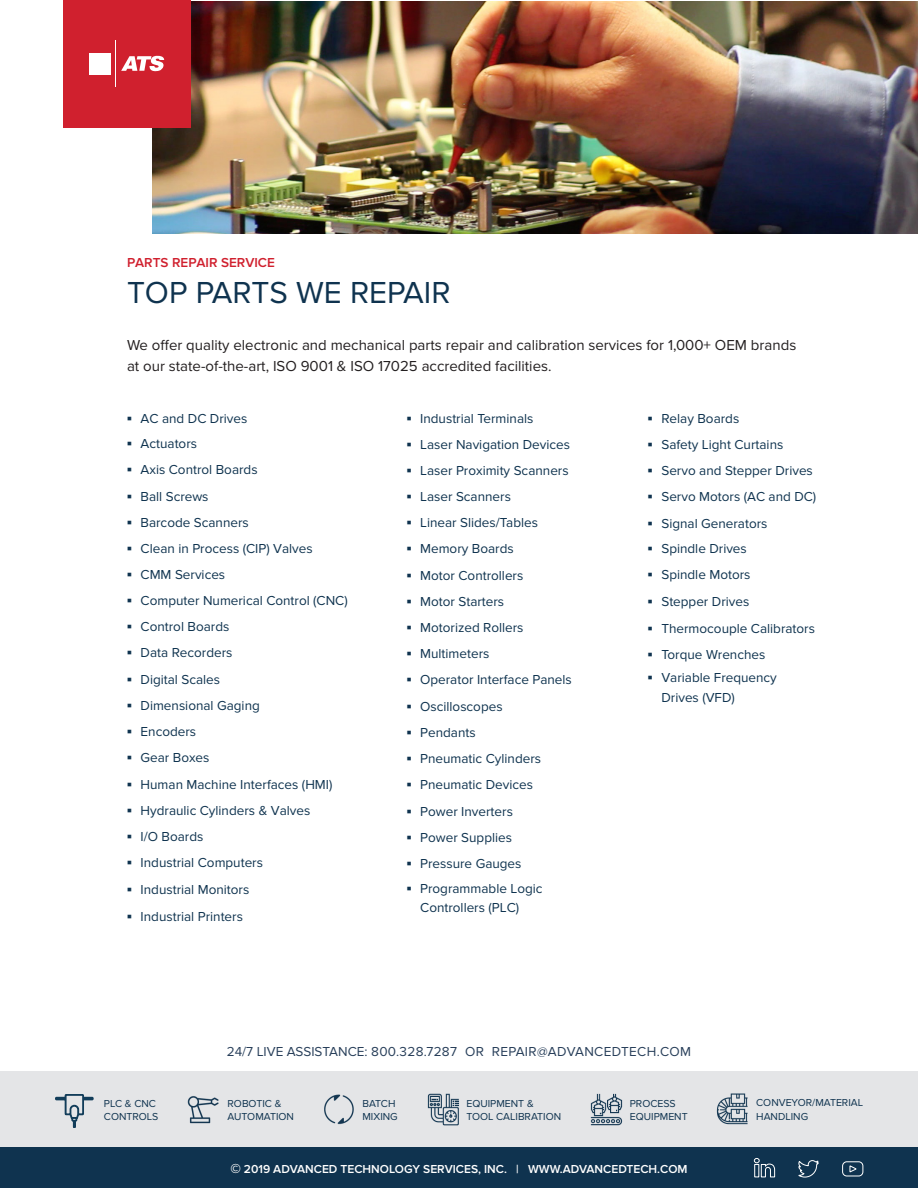
<style>
.page{position:relative;width:918px;height:1188px;background:#fff}
.page>*{position:absolute;margin:0;border:0;box-sizing:border-box;transform-origin:0 0}
.t1{font:31.5px "Proxima Nova";color:#0f334f}
.t2{font:15px/21px "Proxima Nova";color:#231f20}
.t3{font:13.5px/19.5px "Proxima Nova";color:#0f334f}
.t4{font:13.5px "Proxima Nova";letter-spacing:.025em;color:#283f5a}
.t5{font:600 13.5px "Proxima Nova";color:#d0202e}
.t6{font:600 12px "Proxima Nova";color:#fff}
.t7{font:10.5px "Proxima Nova";color:#0f334f}
.s1{font-family:"Arial";font-weight:700}
.s2{font-weight:900;font-size:13.5px}
</style>
<div class="page">
<img style="left:153px;top:1px;width:765px;height:233px">
<div style="left:0;top:1071px;width:918px;height:77px;background:#e4e5e7"></div>
<img style="left:187px;top:1096px;width:32px;height:28px">
<img style="left:427px;top:1093px;width:32px;height:33px">
<img style="left:716px;top:1093px;width:32px;height:32px">
<img style="left:590px;top:1093px;width:33px;height:33px">
<img style="left:324px;top:1094px;width:30px;height:31px">
<div style="left:64px;top:0;width:127px;height:127px;background:#d0202e"></div>
<svg style="left:121px;top:56px;width:43px;height:16px"></svg>
<div style="left:90px;top:53px;width:21px;height:21px;background:#fff"></div>
<hr style="left:115px;top:40px;width:1px;height:47px;background:#fff">
<div style="left:0;top:1148px;width:918px;height:40px;background:#0f334f"></div>
<svg style="left:754px;top:1158px;width:21px;height:20px"></svg>
<svg style="left:842px;top:1161px;width:22px;height:16px"></svg>
<svg style="left:798px;top:1160px;width:21px;height:18px"></svg>
<svg style="left:55px;top:1094px;width:38px;height:34px"></svg>
<p class="t5" style="left:127px;top:255px;width:149px">PARTS REPAIR SERVICE</p>
<p class="t1" style="left:127px;top:274px;width:325px">TOP PARTS WE REPAIR</p>
<p class="t2" style="left:127px;top:335px;width:671px">We offer quality electronic and mechanical parts repair and calibration services for 1,000+ OEM brands at our state-of-the-art, ISO 9001 &amp; ISO 17025 accredited facilities.</p>
<p class="t3" style="left:127px;top:409px;width:122px"><span class="s1">▪</span> AC and DC Drives</p>
<p class="t3" style="left:127px;top:434px;width:72px"><span class="s1">▪</span> Actuators</p>
<p class="t3" style="left:127px;top:460px;width:132px"><span class="s1">▪</span> Axis Control Boards</p>
<p class="t3" style="left:127px;top:487px;width:83px"><span class="s1">▪</span> Ball Screws</p>
<p class="t3" style="left:127px;top:513px;width:123px"><span class="s1">▪</span> Barcode Scanners</p>
<p class="t3" style="left:127px;top:539px;width:187px"><span class="s1">▪</span> Clean in Process (CIP) Valves</p>
<p class="t3" style="left:127px;top:565px;width:100px"><span class="s1">▪</span> CMM Services</p>
<p class="t3" style="left:127px;top:591px;width:222px"><span class="s1">▪</span> Computer Numerical Control (CNC)</p>
<p class="t3" style="left:127px;top:617px;width:104px"><span class="s1">▪</span> Control Boards</p>
<p class="t3" style="left:127px;top:643px;width:107px"><span class="s1">▪</span> Data Recorders</p>
<p class="t3" style="left:127px;top:669px;width:95px"><span class="s1">▪</span> Digital Scales</p>
<p class="t3" style="left:127px;top:696px;width:134px"><span class="s1">▪</span> Dimensional Gaging</p>
<p class="t3" style="left:127px;top:722px;width:71px"><span class="s1">▪</span> Encoders</p>
<p class="t3" style="left:127px;top:748px;width:84px"><span class="s1">▪</span> Gear Boxes</p>
<p class="t3" style="left:127px;top:775px;width:207px"><span class="s1">▪</span> Human Machine Interfaces (HMI)</p>
<p class="t3" style="left:127px;top:801px;width:185px"><span class="s1">▪</span> Hydraulic Cylinders &amp; Valves</p>
<p class="t3" style="left:127px;top:827px;width:78px"><span class="s1">▪</span> I/O Boards</p>
<p class="t3" style="left:127px;top:853px;width:137px"><span class="s1">▪</span> Industrial Computers</p>
<p class="t3" style="left:127px;top:879px;width:124px"><span class="s1">▪</span> Industrial Monitors</p>
<p class="t3" style="left:127px;top:906px;width:117px"><span class="s1">▪</span> Industrial Printers</p>
<p class="t3" style="left:407px;top:409px;width:128px"><span class="s1">▪</span> Industrial Terminals</p>
<p class="t3" style="left:407px;top:434px;width:165px"><span class="s1">▪</span> Laser Navigation Devices</p>
<p class="t3" style="left:407px;top:460px;width:163px"><span class="s1">▪</span> Laser Proximity Scanners</p>
<p class="t3" style="left:407px;top:487px;width:106px"><span class="s1">▪</span> Laser Scanners</p>
<p class="t3" style="left:407px;top:513px;width:133px"><span class="s1">▪</span> Linear Slides/Tables</p>
<p class="t3" style="left:407px;top:539px;width:109px"><span class="s1">▪</span> Memory Boards</p>
<p class="t3" style="left:407px;top:566px;width:118px"><span class="s1">▪</span> Motor Controllers</p>
<p class="t3" style="left:407px;top:592px;width:99px"><span class="s1">▪</span> Motor Starters</p>
<p class="t3" style="left:407px;top:618px;width:118px"><span class="s1">▪</span> Motorized Rollers</p>
<p class="t3" style="left:407px;top:644px;width:84px"><span class="s1">▪</span> Multimeters</p>
<p class="t3" style="left:407px;top:670px;width:167px"><span class="s1">▪</span> Operator Interface Panels</p>
<p class="t3" style="left:407px;top:697px;width:97px"><span class="s1">▪</span> Oscilloscopes</p>
<p class="t3" style="left:407px;top:723px;width:71px"><span class="s1">▪</span> Pendants</p>
<p class="t3" style="left:407px;top:749px;width:136px"><span class="s1">▪</span> Pneumatic Cylinders</p>
<p class="t3" style="left:407px;top:775px;width:128px"><span class="s1">▪</span> Pneumatic Devices</p>
<p class="t3" style="left:407px;top:802px;width:108px"><span class="s1">▪</span> Power Inverters</p>
<p class="t3" style="left:407px;top:828px;width:107px"><span class="s1">▪</span> Power Supplies</p>
<p class="t3" style="left:407px;top:854px;width:116px"><span class="s1">▪</span> Pressure Gauges</p>
<p class="t3" style="left:420px;top:879px;width:124px;text-indent:-14px"><span class="s1">▪</span> Programmable Logic<br>Controllers (PLC)</p>
<p class="t3" style="left:648px;top:408px;width:93px"><span class="s1">▪</span> Relay Boards</p>
<p class="t3" style="left:648px;top:435px;width:137px"><span class="s1">▪</span> Safety Light Curtains</p>
<p class="t3" style="left:648px;top:461px;width:166px"><span class="s1">▪</span> Servo and Stepper Drives</p>
<p class="t3" style="left:648px;top:487px;width:170px"><span class="s1">▪</span> Servo Motors (AC and DC)</p>
<p class="t3" style="left:648px;top:513px;width:121px"><span class="s1">▪</span> Signal Generators</p>
<p class="t3" style="left:648px;top:539px;width:100px"><span class="s1">▪</span> Spindle Drives</p>
<p class="t3" style="left:648px;top:565px;width:104px"><span class="s1">▪</span> Spindle Motors</p>
<p class="t3" style="left:648px;top:592px;width:103px"><span class="s1">▪</span> Stepper Drives</p>
<p class="t3" style="left:648px;top:618px;width:169px"><span class="s1">▪</span> Thermocouple Calibrators</p>
<p class="t3" style="left:648px;top:645px;width:119px"><span class="s1">▪</span> Torque Wrenches</p>
<p class="t3" style="left:661px;top:668px;width:117px;text-indent:-14px"><span class="s1">▪</span> Variable Frequency<br>Drives (VFD)</p>
<p class="t7" style="left:104px;top:1097px;width:54px">PLC &amp; CNC</p>
<p class="t7" style="left:104px;top:1111px;width:56px">CONTROLS</p>
<p class="t4" style="left:227px;top:1044px;width:466px">24/7 LIVE ASSISTANCE: 800.328.7287 OR REPAIR@ADVANCEDTECH.COM</p>
<p class="t7" style="left:228px;top:1097px;width:55px">ROBOTIC &amp;</p>
<p class="t7" style="left:228px;top:1111px;width:68px">AUTOMATION</p>
<p class="t7" style="left:362px;top:1097px;width:35px">BATCH</p>
<p class="t7" style="left:362px;top:1111px;width:37px">MIXING</p>
<p class="t7" style="left:466px;top:1097px;width:69px">EQUIPMENT &amp;</p>
<p class="t7" style="left:466px;top:1111px;width:96px">TOOL CALIBRATION</p>
<p class="t7" style="left:630px;top:1097px;width:47px">PROCESS</p>
<p class="t7" style="left:630px;top:1111px;width:59px">EQUIPMENT</p>
<p class="t6" style="left:230px;top:1162px;width:459px"><span class="s2">©</span> 2019 ADVANCED TECHNOLOGY SERVICES, INC. | WWW.ADVANCEDTECH.COM</p>
<p class="t7" style="left:756px;top:1097px;width:108px">CONVEYOR/MATERIAL</p>
<p class="t7" style="left:756px;top:1110px;width:53px">HANDLING</p>
</div>
